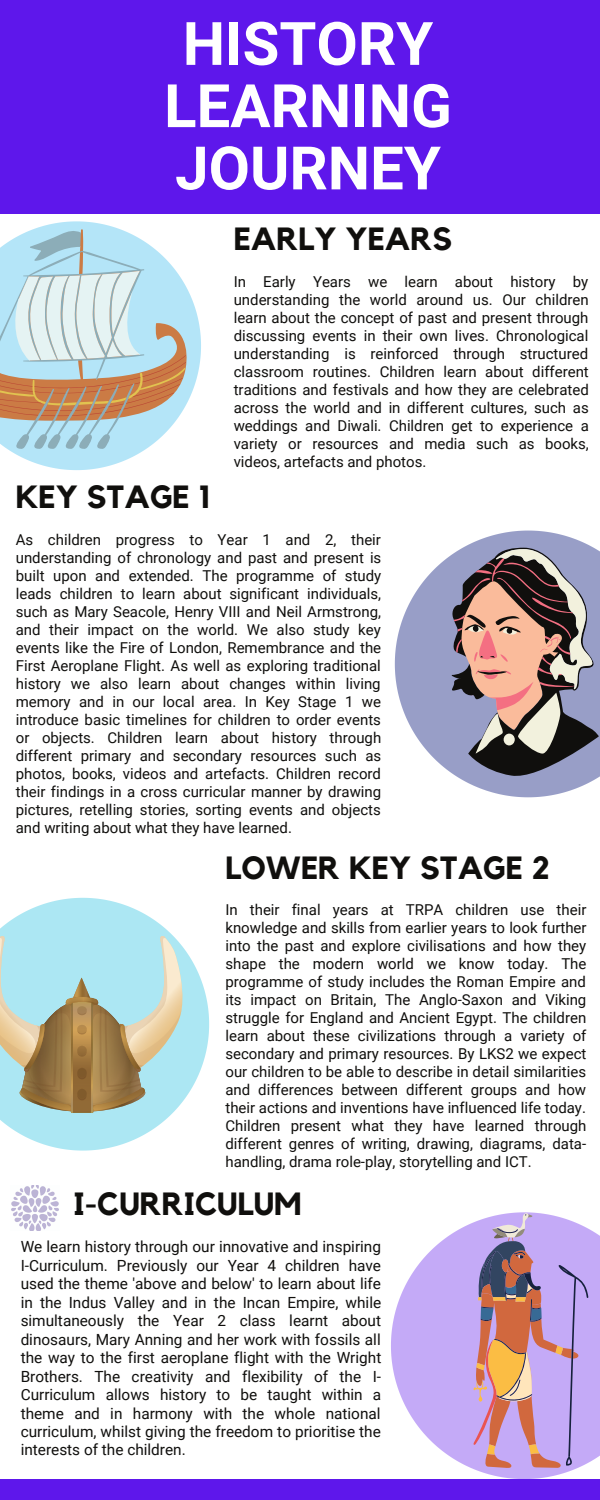
<style>
.page{position:relative;width:600px;height:1500px;background:#fff}
.page>*{position:absolute;margin:0;border:0;box-sizing:border-box;transform-origin:0 0}
.t1{font:700 60px/62.2px "Roboto";color:#fff;text-align:center}
.t2{font:700 32px "Kollektif";color:#100f0d}
.t3{font:15.4px/18.5px "Roboto";color:#100f0d;text-align:justify}
.t4{font:15px/18px "Roboto";color:#100f0d;text-align:justify}
</style>
<div class="page">
<div style="left:0;top:0;width:600px;height:214px;background:#5e17eb"></div>
<svg style="left:7px;top:221px;width:194px;height:249px"></svg>
<svg style="left:395px;top:531px;width:199px;height:266px;fill:#989ec7"></svg>
<svg style="left:0;top:898px;width:209px;height:253px;fill:#ace7f3"></svg>
<svg style="left:391px;top:1222px;width:209px;height:257px;fill:#c4aaf7"></svg>
<div style="left:0;top:1479px;width:600px;height:21px;background:#5e17eb"></div>
<svg style="left:449px;top:548px;width:151px;height:232px;background:#918085"></svg>
<svg style="left:0;top:936px;width:182px;height:177px;background:#b0bfae"></svg>
<img style="left:11px;top:1186px;width:48px;height:44px">
<svg style="left:0;top:230px;width:186px;height:219px;background:#c2cfce"></svg>
<svg style="left:473px;top:1212px;width:115px;height:257px;background:#be98bb"></svg>
<p class="t1" style="left:164px;top:13px;width:289px">HISTORY<br>LEARNING<br>JOURNEY</p>
<p class="t2" style="left:234px;top:224px;width:220px">EARLY YEARS</p>
<p class="t4" style="left:234px;top:273px;width:357px">In Early Years we learn about history by understanding the world around us. Our children learn about the concept of past and present through discussing events in their own lives. Chronological understanding is reinforced through structured classroom routines. Children learn about different traditions and festivals and how they are celebrated across the world and in different cultures, such as weddings and Diwali. Children get to experience a variety or resources and media such as books, videos, artefacts and photos.</p>
<p class="t2" style="left:16px;top:482px;width:196px">KEY STAGE 1</p>
<p class="t4" style="left:16px;top:530px;width:367px">As children progress to Year 1 and 2, their understanding of chronology and past and present is built upon and extended. The programme of study leads children to learn about significant individuals, such as Mary Seacole, Henry VIII and Neil Armstrong, and their impact on the world. We also study key events like the Fire of London, Remembrance and the First Aeroplane Flight. As well as exploring traditional history we also learn about changes within living memory and in our local area. In Key Stage 1 we introduce basic timelines for children to order events or objects. Children learn about history through different primary and secondary resources such as photos, books, videos and artefacts. Children record their findings in a cross curricular manner by drawing pictures, retelling stories, sorting events and objects and writing about what they have learned.</p>
<p class="t2" style="left:225px;top:853px;width:326px">LOWER KEY STAGE 2</p>
<p class="t4" style="left:225px;top:901px;width:363px">In their final years at TRPA children use their knowledge and skills from earlier years to look further into the past and explore civilisations and how they shape the modern world we know today. The programme of study includes the Roman Empire and its impact on Britain, The Anglo-Saxon and Viking struggle for England and Ancient Egypt. The children learn about these civilizations through a variety of secondary and primary resources. By LKS2 we expect our children to be able to describe in detail similarities and differences between different groups and how their actions and inventions have influenced life today.<br>Children present what they have learned through different genres of writing, drawing, diagrams, data&shy;handling, drama role-play, storytelling and ICT.</p>
<p class="t2" style="left:73px;top:1189px;width:230px">I-CURRICULUM</p>
<p class="t3" style="left:21px;top:1238px;width:362px">We learn history through our innovative and inspiring I-Curriculum. Previously our Year 4 children have used the theme 'above and below' to learn about life in the Indus Valley and in the Incan Empire, while simultaneously the Year 2 class learnt about dinosaurs, Mary Anning and her work with fossils all the way to the first aeroplane flight with the Wright Brothers. The creativity and flexibility of the I-Curriculum allows history to be taught within a theme and in harmony with the whole national curriculum, whilst giving the freedom to prioritise the interests of the children.</p>
</div>
